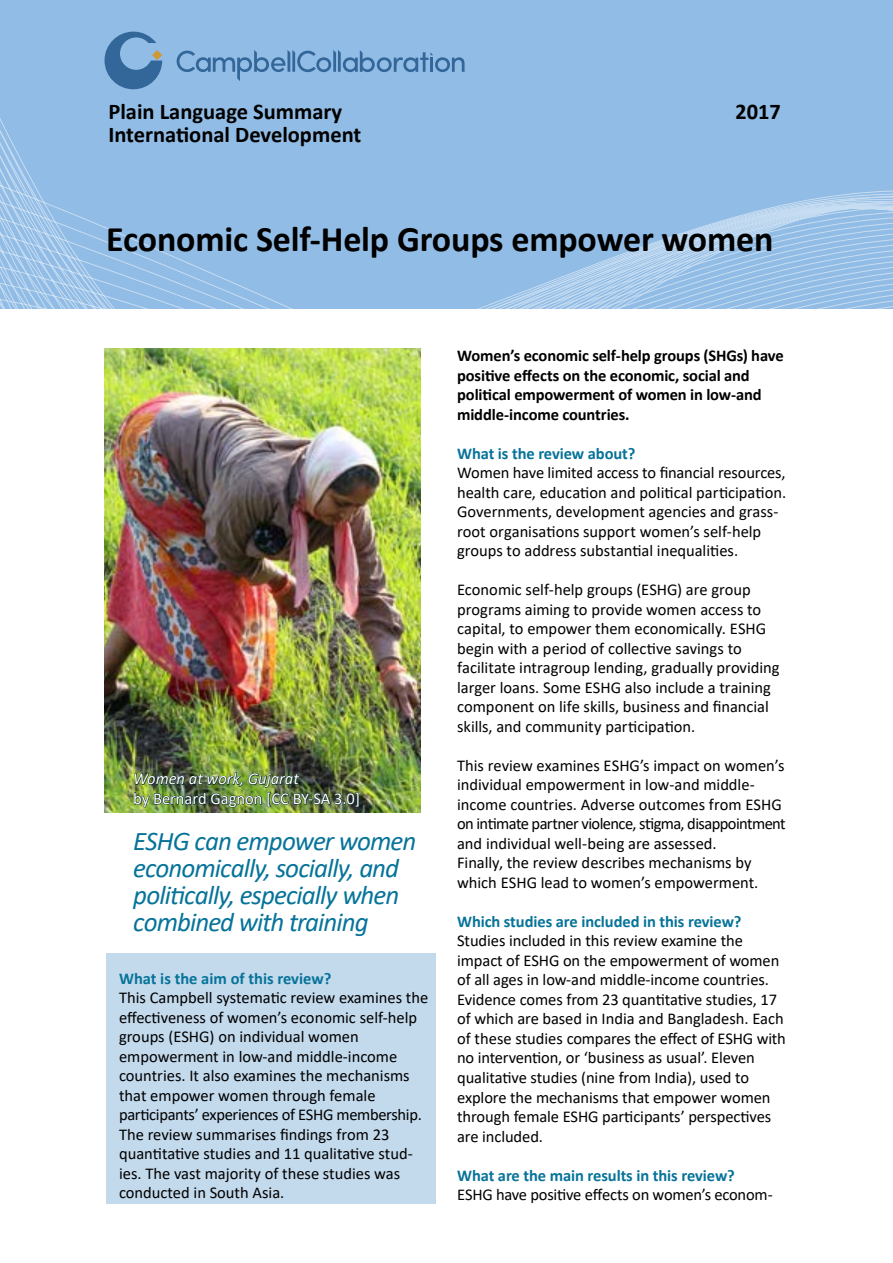
<style>
.page{position:relative;width:893px;height:1263px;background:#fff}
.page>*{position:absolute;margin:0;border:0;box-sizing:border-box;transform-origin:0 0}
.t1{font:700 36px "Calibri";letter-spacing:-.005em;color:#000}
.t2{font:italic 27px/27px "Calibri";letter-spacing:-.035em;color:#067399}
.t3{font:700 22.5px "Calibri";color:#000}
.t4{font:16.5px/19.5px "Calibri";letter-spacing:-.005em;color:#000}
.t5{font:700 16.5px/19.5px "Calibri";letter-spacing:-.01em;color:#000}
.t6{font:700 16.5px "Calibri";letter-spacing:-.005em;color:#067399}
.t7{font:16.5px "Calibri";color:#fff}
.t8{font:italic 16.5px "Calibri";color:#fff}
</style>
<div class="page">
<div style="left:0;top:0;width:893px;height:308px;background:#91bce5"></div>
<svg style="left:0;top:89px;width:893px;height:288px"></svg>
<div style="left:106px;top:953px;width:330px;height:250px;background:#c3d9ec"></div>
<svg style="left:105px;top:32px;width:57px;height:57px"></svg>
<svg style="left:177px;top:50px;width:288px;height:31px"></svg>
<img style="left:105px;top:349px;width:316px;height:464px">
<img style="left:134px;top:754px;width:225px;height:57px">
<h3 class="t3" style="left:108px;top:96px;width:235px">Plain Language Summary</h3>
<h3 class="t3" style="left:736px;top:96px;width:47px">2017</h3>
<h3 class="t3" style="left:108px;top:118px;width:254px">International Development</h3>
<h1 class="t1" style="left:106px;top:213px;width:669px">Economic Self-Help Groups empower women</h1>
<p class="t8" style="left:133px;top:767px;width:167px">Women at work, Gujarat</p>
<p class="t7" style="left:133px;top:787px;width:228px">by Bernard Gagnon [CC BY-SA 3.0]</p>
<h2 class="t2" style="left:133px;top:826px;width:285px">ESHG can empower women economically, socially, and politically, especially when combined with training</h2>
<p class="t6" style="left:119px;top:967px;width:214px">What is the aim of this review?</p>
<p class="t4" style="left:119px;top:988px;width:311px">This Campbell systematic review examines the effectiveness of women’s economic self-help groups (ESHG) on individual women empowerment in low-and middle-income countries. It also examines the mechanisms that empower women through female participants’ experiences of ESHG membership.<br>The review summarises findings from 23 quantitative studies and 11 qualitative stud&shy;ies. The vast majority of these studies was conducted in South Asia.</p>
<p class="t5" style="left:457px;top:346px;width:328px">Women’s economic self-help groups (SHGs) have positive effects on the economic, social and political empowerment of women in low-and middle-income countries.</p>
<p class="t6" style="left:457px;top:442px;width:180px">What is the review about?</p>
<p class="t4" style="left:457px;top:463px;width:331px">Women have limited access to financial resources, health care, education and political participation.<br>Governments, development agencies and grass&shy;root organisations support women’s self-help groups to address substantial inequalities.</p>
<p class="t4" style="left:457px;top:580px;width:324px">Economic self-help groups (ESHG) are group programs aiming to provide women access to capital, to empower them economically. ESHG begin with a period of collective savings to facilitate intragroup lending, gradually providing larger loans. Some ESHG also include a training component on life skills, business and financial skills, and community participation.</p>
<p class="t4" style="left:457px;top:755px;width:330px">This review examines ESHG’s impact on women’s individual empowerment in low-and middle&shy;income countries. Adverse outcomes from ESHG on intimate partner violence, stigma, disappointment and individual well-being are assessed.<br>Finally, the review describes mechanisms by which ESHG lead to women’s empowerment.</p>
<p class="t6" style="left:457px;top:910px;width:286px">Which studies are included in this review?</p>
<p class="t4" style="left:457px;top:931px;width:330px">Studies included in this review examine the impact of ESHG on the empowerment of women of all ages in low-and middle-income countries.<br>Evidence comes from 23 quantitative studies, 17 of which are based in India and Bangladesh. Each of these studies compares the effect of ESHG with no intervention, or ‘business as usual’. Eleven qualitative studies (nine from India), used to explore the mechanisms that empower women through female ESHG participants’ perspectives are included.</p>
<p class="t6" style="left:457px;top:1163px;width:279px">What are the main results in this review?</p>
<p class="t4" style="left:457px;top:1184px;width:317px">ESHG have positive effects on women’s econom-</p>
</div>
